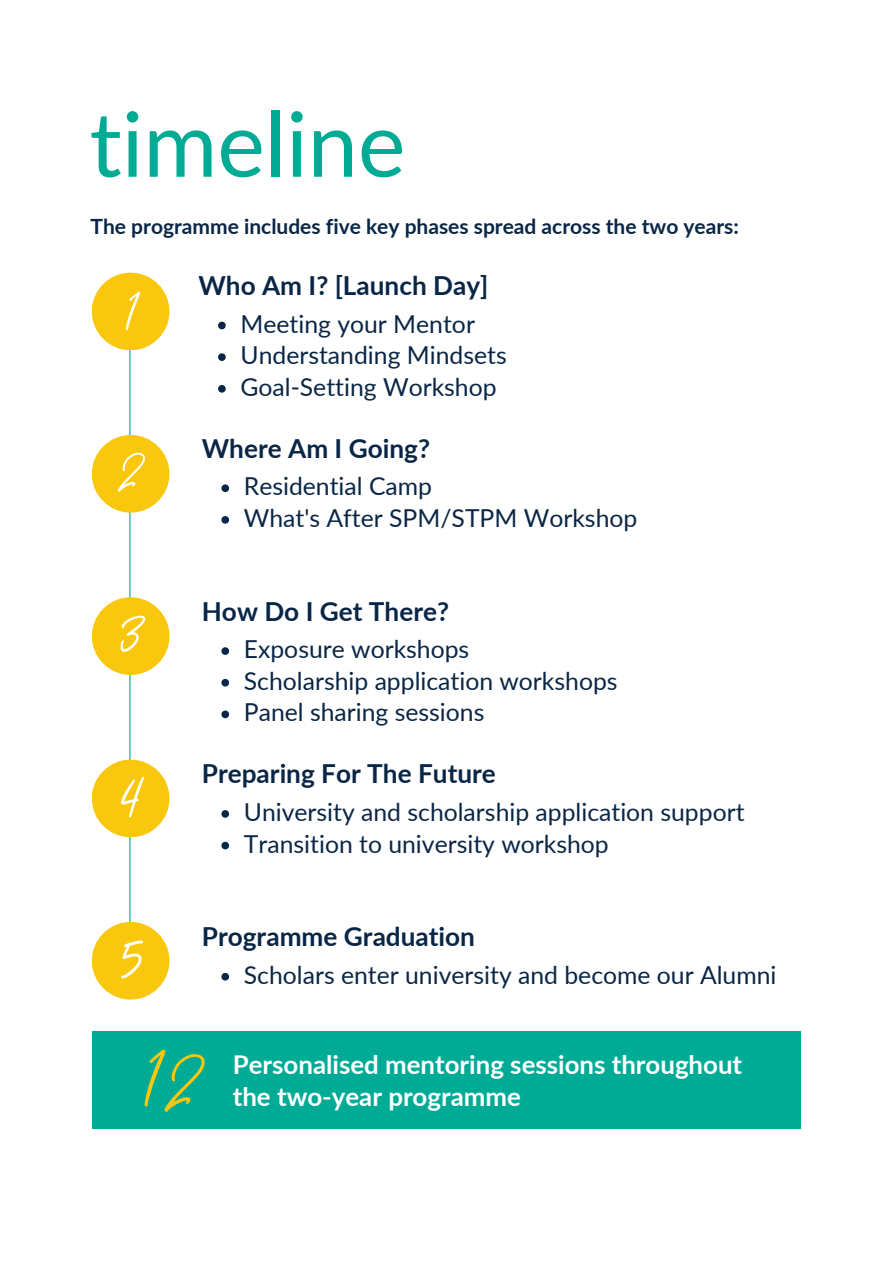
<style>
.page{position:relative;width:893px;height:1264px;background:#fff}
.page>*{position:absolute;margin:0;border:0;box-sizing:border-box;transform-origin:0 0}
.t1{font:89.85px "Lato";color:#00ab96}
.t2{font:77.4px "Suluscript";color:#f9c80e}
.t3{font:52.5px "Suluscript";color:#fff}
.t4{font:700 26.1px "Lato";color:#0a2646}
.t5{font:700 25.8px/31.5px "Lato";color:#fff}
.t6{font:24.75px "Lato";color:#0a2646}
.t7{font:700 21px "Lato";color:#0a2646}
</style>
<div class="page">
<hr style="left:129px;top:312px;width:1px;height:648px;background:#00ab96">
<div style="left:92px;top:273px;width:77px;height:77px;background:#f9c80e;border-radius:50%"></div>
<div style="left:92px;top:435px;width:77px;height:77px;background:#f9c80e;border-radius:50%"></div>
<div style="left:92px;top:597px;width:77px;height:78px;background:#f9c80e;border-radius:50%"></div>
<div style="left:92px;top:759px;width:77px;height:78px;background:#f9c80e;border-radius:50%"></div>
<div style="left:92px;top:921px;width:77px;height:78px;background:#f9c80e;border-radius:50%"></div>
<svg style="left:218px;top:322px;width:8px;height:7px"></svg>
<svg style="left:218px;top:353px;width:8px;height:8px"></svg>
<svg style="left:218px;top:385px;width:8px;height:7px"></svg>
<svg style="left:221px;top:484px;width:8px;height:8px"></svg>
<svg style="left:221px;top:516px;width:8px;height:7px"></svg>
<svg style="left:221px;top:647px;width:8px;height:8px"></svg>
<svg style="left:221px;top:679px;width:8px;height:7px"></svg>
<svg style="left:221px;top:710px;width:8px;height:8px"></svg>
<svg style="left:221px;top:810px;width:8px;height:7px"></svg>
<svg style="left:221px;top:841px;width:8px;height:8px"></svg>
<svg style="left:221px;top:972px;width:8px;height:8px"></svg>
<div style="left:92px;top:1031px;width:708px;height:97px;background:#00ab96"></div>
<p class="t1" style="left:89px;top:88px;width:317px">timeline</p>
<p class="t7" style="left:90px;top:213px;width:649px">The programme includes five key phases spread across the two years:</p>
<p class="t3" style="left:126px;top:276px;width:11px">1</p>
<p class="t3" style="left:118px;top:434px;width:27px">2</p>
<p class="t3" style="left:121px;top:600px;width:21px">3</p>
<p class="t3" style="left:120px;top:762px;width:23px">4</p>
<p class="t3" style="left:120px;top:924px;width:23px">5</p>
<p class="t4" style="left:198px;top:269px;width:291px">Who Am I? [Launch Day]</p>
<p class="t6" style="left:240px;top:308px;width:236px">Meeting your Mentor</p>
<p class="t6" style="left:240px;top:340px;width:268px">Understanding Mindsets</p>
<p class="t6" style="left:240px;top:371px;width:257px">Goal-Setting Workshop</p>
<p class="t4" style="left:202px;top:432px;width:230px">Where Am I Going?</p>
<p class="t6" style="left:244px;top:471px;width:190px">Residential Camp</p>
<p class="t6" style="left:244px;top:502px;width:395px">What's After SPM/STPM Workshop</p>
<p class="t4" style="left:202px;top:595px;width:249px">How Do I Get There?</p>
<p class="t6" style="left:244px;top:633px;width:227px">Exposure workshops</p>
<p class="t6" style="left:244px;top:665px;width:375px">Scholarship application workshops</p>
<p class="t6" style="left:244px;top:697px;width:242px">Panel sharing sessions</p>
<p class="t4" style="left:202px;top:757px;width:295px">Preparing For The Future</p>
<p class="t6" style="left:244px;top:796px;width:502px">University and scholarship application support</p>
<p class="t6" style="left:244px;top:828px;width:366px">Transition to university workshop</p>
<p class="t4" style="left:202px;top:920px;width:275px">Programme Graduation</p>
<p class="t6" style="left:244px;top:959px;width:534px">Scholars enter university and become our Alumni</p>
<p class="t2" style="left:145px;top:1026px;width:59px">12</p>
<p class="t5" style="left:233px;top:1048px;width:511px">Personalised mentoring sessions throughout the two-year programme</p>
</div>
